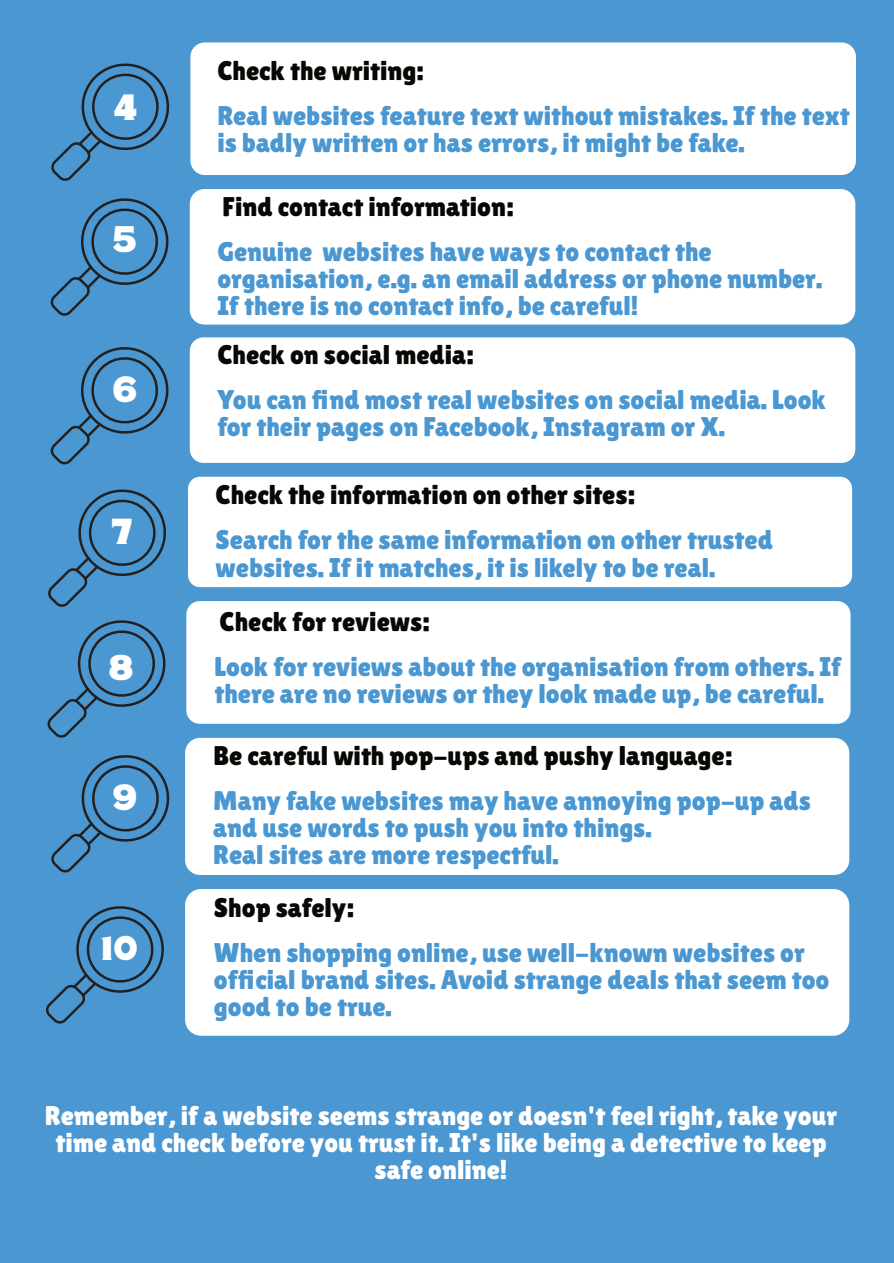
<style>
.page{position:relative;width:894px;height:1263px;background:#fff}
.page>*{position:absolute;margin:0;border:0;box-sizing:border-box;transform-origin:0 0}
.t1{font:36px "Bremin";color:#fff}
.t2{font:33px "Bremin";color:#fff}
.t3{font:27px/27px "Lilita One";color:#4a97d1}
.t4{font:27px "Lilita One";color:#080704}
.t5{font:27px/27px "Lilita One";color:#fff;text-align:center}
</style>
<div class="page">
<div style="left:0;top:0;width:893px;height:1263px;background:#4a97d1"></div>
<div style="left:185px;top:738px;width:663px;height:137px;background:#fff;border-radius:15px"></div>
<svg style="left:46px;top:906px;width:118px;height:118px"></svg>
<div style="left:185px;top:889px;width:663px;height:147px;background:#fff;border-radius:16px"></div>
<div style="left:186px;top:601px;width:664px;height:123px;background:#fff;border-radius:13px"></div>
<svg style="left:51px;top:755px;width:119px;height:118px"></svg>
<div style="left:188px;top:477px;width:663px;height:110px;background:#fff;border-radius:12px"></div>
<svg style="left:47px;top:489px;width:119px;height:249px"></svg>
<svg style="left:50px;top:347px;width:119px;height:118px"></svg>
<div style="left:190px;top:337px;width:665px;height:126px;background:#fff;border-radius:14px"></div>
<div style="left:190px;top:189px;width:665px;height:136px;background:#fff;border-radius:15px"></div>
<svg style="left:51px;top:63px;width:119px;height:118px"></svg>
<svg style="left:50px;top:198px;width:119px;height:118px"></svg>
<div style="left:190px;top:42px;width:665px;height:133px;background:#fff;border-radius:14px"></div>
<h1 class="t1" style="left:113px;top:91px;width:25px">4</h1>
<h1 class="t1" style="left:112px;top:224px;width:26px">5</h1>
<h1 class="t1" style="left:112px;top:373px;width:26px">6</h1>
<h1 class="t1" style="left:112px;top:515px;width:22px">7</h1>
<h1 class="t1" style="left:109px;top:651px;width:26px">8</h1>
<h1 class="t1" style="left:113px;top:781px;width:26px">9</h1>
<p class="t2" style="left:101px;top:933px;width:38px">10</p>
<p class="t4" style="left:217px;top:55px;width:208px">Check the writing:</p>
<p class="t3" style="left:217px;top:102px;width:633px">Real websites feature text without mistakes. If the text is badly written or has errors, it might be fake.</p>
<p class="t4" style="left:222px;top:191px;width:292px">Find contact information:</p>
<p class="t3" style="left:217px;top:238px;width:606px">Genuine websites have ways to contact the organisation, e.g. an email address or phone number.<br>If there is no contact info, be careful!</p>
<p class="t4" style="left:217px;top:339px;width:258px">Check on social media:</p>
<p class="t3" style="left:217px;top:386px;width:609px">You can find most real websites on social media. Look for their pages on Facebook, Instagram or X.</p>
<p class="t4" style="left:215px;top:480px;width:421px">Check the information on other sites:</p>
<p class="t3" style="left:215px;top:526px;width:558px">Search for the same information on other trusted websites. If it matches, it is likely to be real.</p>
<p class="t4" style="left:219px;top:607px;width:212px">Check for reviews:</p>
<p class="t3" style="left:214px;top:653px;width:628px">Look for reviews about the organisation from others. If there are no reviews or they look made up, be careful.</p>
<p class="t4" style="left:213px;top:740px;width:520px">Be careful with pop-ups and pushy language:</p>
<p class="t3" style="left:213px;top:787px;width:599px">Many fake websites may have annoying pop-up ads and use words to push you into things.<br>Real sites are more respectful.</p>
<p class="t4" style="left:214px;top:892px;width:141px">Shop safely:</p>
<p class="t3" style="left:214px;top:939px;width:616px">When shopping online, use well-known websites or official brand sites. Avoid strange deals that seem too good to be true.</p>
<p class="t5" style="left:45px;top:1102px;width:793px">Remember, if a website seems strange or doesn't feel right, take your time and check before you trust it. It's like being a detective to keep safe online!</p>
</div>
